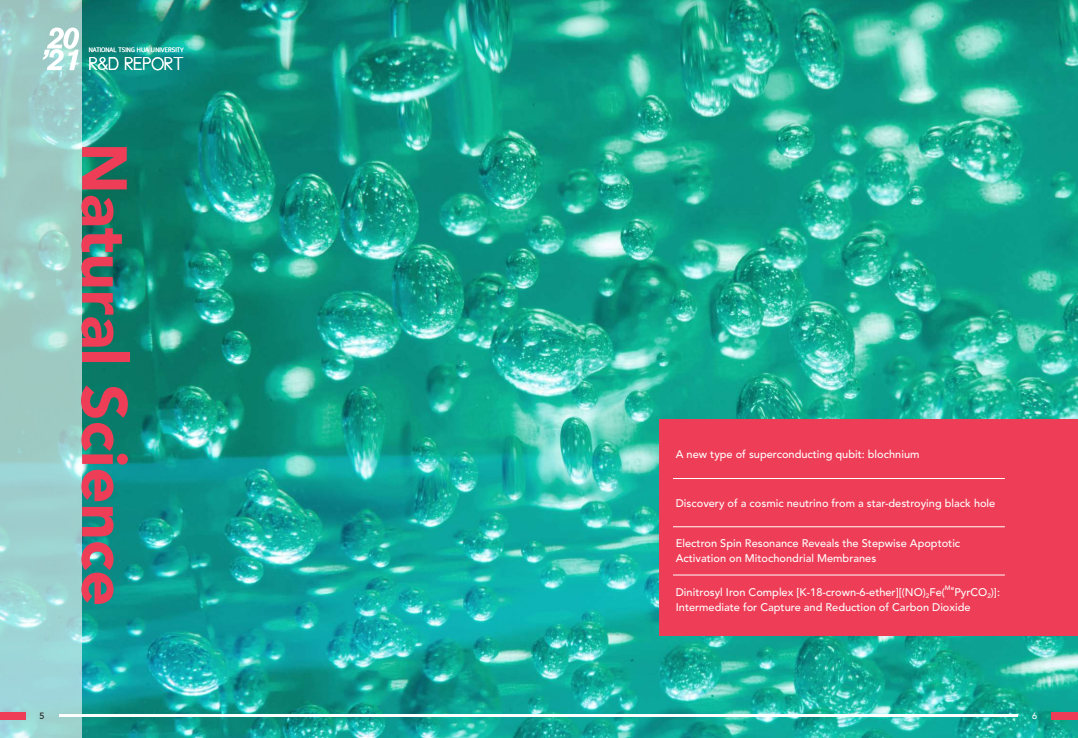
<style>
.page{position:relative;width:1078px;height:738px;background:#fff}
.page>*{position:absolute;margin:0;border:0;box-sizing:border-box;transform-origin:0 0}
.t1{font:900 63px "Avenir";color:#ee3d56}
.t2{font:18.6px "New Cicle Semi";color:#fff}
.t3{font:500 11px/15px "Avenir";color:#fff}
.t4{font:500 9px "Avenir";color:#231f20}
.t5{font:500 9px "Avenir";color:#fff}
.t6{font:6.5px "Anomoly";color:#fff}
.t7{font:500 6.4px "Avenir";color:#fff}
</style>
<div class="page">
<img style="left:82px;top:0;width:995px;height:737px">
<svg style="left:0;top:0;width:82px;height:737px;background:#9ed0cc"></svg>
<div style="left:659px;top:418px;width:418px;height:216px;background:#ee3d56"></div>
<hr style="left:672px;top:477px;width:332px;height:1px;background:#fff">
<hr style="left:672px;top:526px;width:332px;height:1px;background:#fff">
<hr style="left:672px;top:574px;width:332px;height:1px;background:#fff">
<svg style="left:43px;top:28px;width:36px;height:42px"></svg>
<div style="left:0;top:711px;width:26px;height:8px;background:#ee3d56"></div>
<div style="left:1050px;top:711px;width:27px;height:8px;background:#ee3d56"></div>
<hr style="left:59px;top:713px;width:958px;height:3px;background:#fff">
<p class="t6" style="left:89px;top:46px;width:97px">NATIONAL TSING HUA UNIVERSITY</p>
<h2 class="t2" style="left:89px;top:54px;width:97px">R&amp;D REPORT</h2>
<h1 class="t1" style="left:142px;top:142px;width:465px;rotate:90deg">Natural Science</h1>
<p class="t3" style="left:675px;top:447px;width:245px">A new type of superconducting qubit: blochnium</p>
<p class="t3" style="left:675px;top:495px;width:321px">Discovery of a cosmic neutrino from a star-destroying black hole</p>
<p class="t3" style="left:675px;top:536px;width:286px">Electron Spin Resonance Reveals the Stepwise Apoptotic<br>Activation on Mitochondrial Membranes</p>
<p class="t3" style="left:675px;top:584px;width:270px">Dinitrosyl Iron Complex [K-18-crown-6-ether][(NO)<sub>2</sub>Fe(</p>
<p class="t7" style="left:944px;top:584px;width:11px">Me</p>
<p class="t3" style="left:675px;top:584px;width:326px;text-indent:278px">PyrCO<sub>2</sub>)]:<br>Intermediate for Capture and Reduction of Carbon Dioxide</p>
<p class="t4" style="left:39px;top:710px;width:7px">5</p>
<p class="t5" style="left:1031px;top:710px;width:7px">6</p>
</div>
